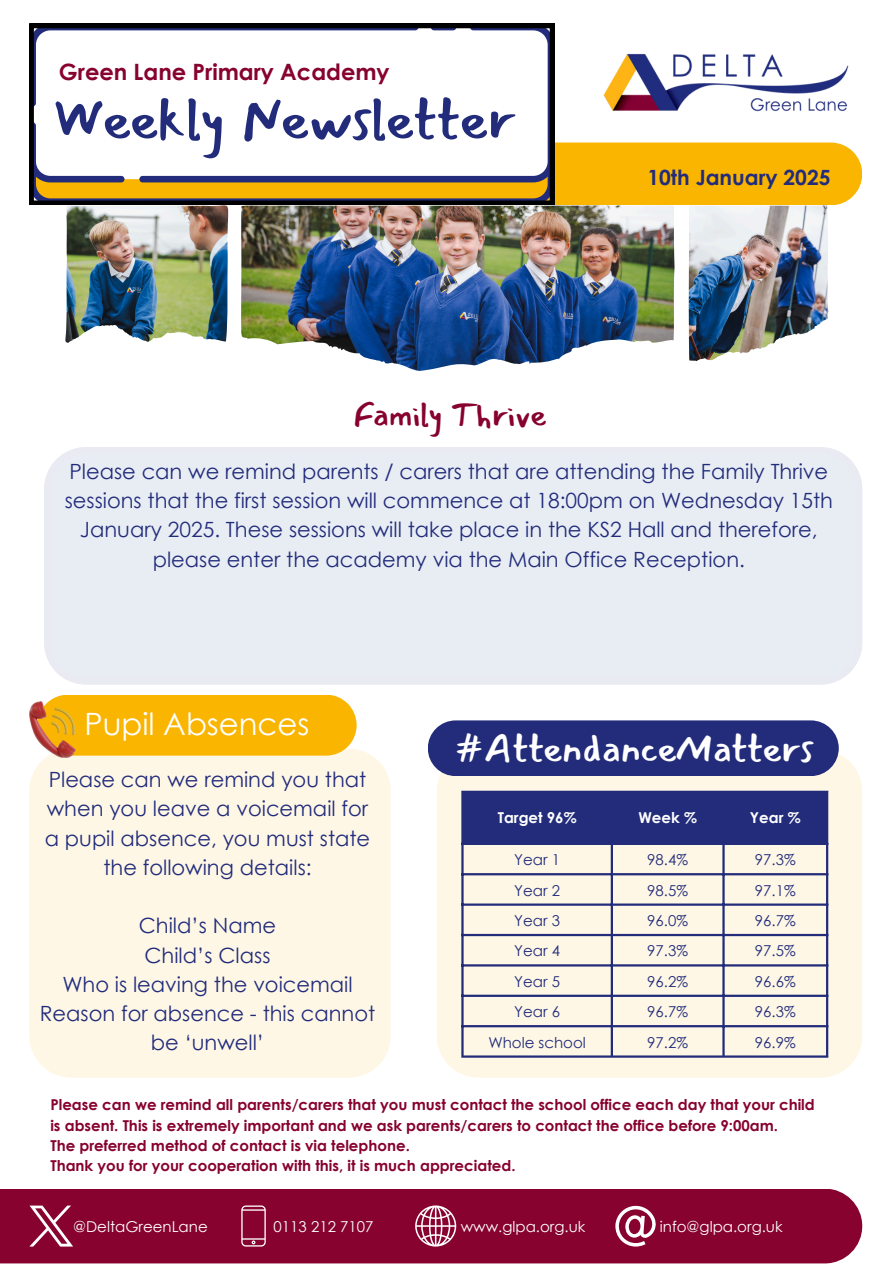
<style>
.page{position:relative;width:894px;height:1264px;background:#fff}
.page>*{position:absolute;margin:0;border:0;box-sizing:border-box;transform-origin:0 0}
.t1{font:58.2px "Mansalva";color:#222c7b}
.t2{font:39px "Mansalva";color:#fff}
.t3{font:33px "Mansalva";color:#87022e}
.t4{font:30.75px "Century Gothic";color:#fff}
.t5{font:700 22.5px "Century Gothic";color:#87022e}
.t6{font:21px/29.2px "Century Gothic";color:#222c7b;text-align:center}
.t7{font:700 21px "Century Gothic";color:#222c7b}
.t8{font:700 15px/20.2px "Century Gothic";color:#87022e}
.t9{font:15px "Century Gothic";color:#222c7b}
.t10{font:15px "Century Gothic";color:#fff}
.t11{font:700 15px "Century Gothic";color:#fff}
</style>
<div class="page">
<div style="left:522px;top:142px;width:339px;height:63px;background:#fab500;border-radius:31px"></div>
<img style="left:603px;top:53px;width:246px;height:59px">
<svg style="left:29px;top:24px;width:525px;height:181px"></svg>
<div style="left:44px;top:447px;width:818px;height:237px;background:#e8edf4"></div>
<div style="left:29px;top:749px;width:361px;height:328px;background:#fef7e6"></div>
<img style="left:688px;top:205px;width:140px;height:156px">
<img style="left:241px;top:205px;width:433px;height:166px">
<img style="left:65px;top:205px;width:163px;height:138px">
<div style="left:0;top:1189px;width:861px;height:74px;background:#87022e"></div>
<svg style="left:615px;top:1205px;width:41px;height:41px"></svg>
<svg style="left:415px;top:1205px;width:41px;height:41px"></svg>
<svg style="left:241px;top:1205px;width:25px;height:41px"></svg>
<svg style="left:29px;top:1205px;width:44px;height:41px"></svg>
<div style="left:437px;top:750px;width:425px;height:327px;background:#fef7e6"></div>
<div style="left:427px;top:720px;width:411px;height:56px;background:#222c7b;border-radius:28px"></div>
<div style="left:463px;top:793px;width:362px;height:49px;background:#222c7b"></div>
<hr style="left:461px;top:793px;width:2px;height:262px;background:#222c7b">
<hr style="left:610px;top:793px;width:2px;height:262px;background:#222c7b">
<hr style="left:722px;top:793px;width:2px;height:262px;background:#222c7b">
<hr style="left:825px;top:793px;width:3px;height:262px;background:#222c7b">
<hr style="left:461px;top:790px;width:367px;height:3px;background:#222c7b">
<hr style="left:461px;top:842px;width:367px;height:3px;background:#222c7b">
<hr style="left:461px;top:873px;width:367px;height:2px;background:#222c7b">
<hr style="left:461px;top:903px;width:367px;height:2px;background:#222c7b">
<hr style="left:461px;top:933px;width:367px;height:3px;background:#222c7b">
<hr style="left:461px;top:964px;width:367px;height:2px;background:#222c7b">
<hr style="left:461px;top:994px;width:367px;height:2px;background:#222c7b">
<hr style="left:461px;top:1025px;width:367px;height:2px;background:#222c7b">
<hr style="left:461px;top:1055px;width:367px;height:2px;background:#222c7b">
<div style="left:49px;top:695px;width:307px;height:60px;background:#fab500"></div>
<img style="left:30px;top:701px;width:46px;height:56px">
<p class="t5" style="left:59px;top:57px;width:332px">Green Lane Primary Academy</p>
<p class="t1" style="left:53px;top:87px;width:463px">Weekly Newsletter</p>
<p class="t3" style="left:353px;top:396px;width:194px">Family Thrive</p>
<p class="t7" style="left:647px;top:164px;width:185px">10th January 2025</p>
<p class="t6" style="left:65px;top:456px;width:769px">Please can we remind parents / carers that are attending the Family Thrive sessions that the first session will commence at 18:00pm on Wednesday 15th January 2025. These sessions will take place in the KS2 Hall and therefore, please enter the academy via the Main Office Reception.</p>
<p class="t4" style="left:84px;top:704px;width:226px">Pupil Absences</p>
<p class="t6" style="left:45px;top:764px;width:327px">Please can we remind you that when you leave a voicemail for a pupil absence, you must state the following details:</p>
<h6 class="t6" style="left:40px;top:910px;width:337px">Child’s Name<br>Child’s Class<br>Who is leaving the voicemail<br>Reason for absence - this cannot be ‘unwell’</h6>
<p class="t2" style="left:451px;top:727px;width:363px">#AttendanceMatters</p>
<p class="t11" style="left:497px;top:808px;width:80px">Target 96%</p>
<h3 class="t11" style="left:638px;top:808px;width:60px">Week %</h3>
<h5 class="t11" style="left:749px;top:808px;width:52px">Year %</h5>
<h3 class="t9" style="left:514px;top:850px;width:47px">Year 1</h3>
<p class="t9" style="left:647px;top:850px;width:42px">98.4%</p>
<h5 class="t9" style="left:754px;top:850px;width:42px">97.3%</h5>
<h5 class="t9" style="left:514px;top:880px;width:47px">Year 2</h5>
<h2 class="t9" style="left:647px;top:880px;width:42px">98.5%</h2>
<p class="t9" style="left:754px;top:880px;width:42px">97.1%</p>
<p class="t9" style="left:514px;top:910px;width:47px">Year 3</p>
<p class="t9" style="left:647px;top:910px;width:42px">96.0%</p>
<p class="t9" style="left:754px;top:910px;width:42px">96.7%</p>
<p class="t9" style="left:514px;top:941px;width:47px">Year 4</p>
<p class="t9" style="left:647px;top:941px;width:42px">97.3%</p>
<p class="t9" style="left:754px;top:941px;width:42px">97.5%</p>
<p class="t9" style="left:514px;top:971px;width:47px">Year 5</p>
<p class="t9" style="left:647px;top:971px;width:42px">96.2%</p>
<p class="t9" style="left:754px;top:971px;width:42px">96.6%</p>
<p class="t9" style="left:514px;top:1002px;width:47px">Year 6</p>
<p class="t9" style="left:647px;top:1002px;width:42px">96.7%</p>
<p class="t9" style="left:754px;top:1002px;width:42px">96.3%</p>
<p class="t9" style="left:488px;top:1032px;width:99px">Whole school</p>
<p class="t9" style="left:647px;top:1032px;width:42px">97.2%</p>
<p class="t9" style="left:754px;top:1032px;width:42px">96.9%</p>
<p class="t8" style="left:50px;top:1094px;width:765px">Please can we remind all parents/carers that you must contact the school office each day that your child is absent. This is extremely important and we ask parents/carers to contact the office before 9:00am.<br>The preferred method of contact is via telephone.<br>Thank you for your cooperation with this, it is much appreciated.</p>
<p class="t10" style="left:73px;top:1216px;width:136px">@DeltaGreenLane</p>
<p class="t10" style="left:273px;top:1216px;width:101px">0113 212 7107</p>
<h4 class="t10" style="left:460px;top:1216px;width:126px">www.glpa.org.uk</h4>
<p class="t10" style="left:659px;top:1216px;width:124px">info@glpa.org.uk</p>
</div>
